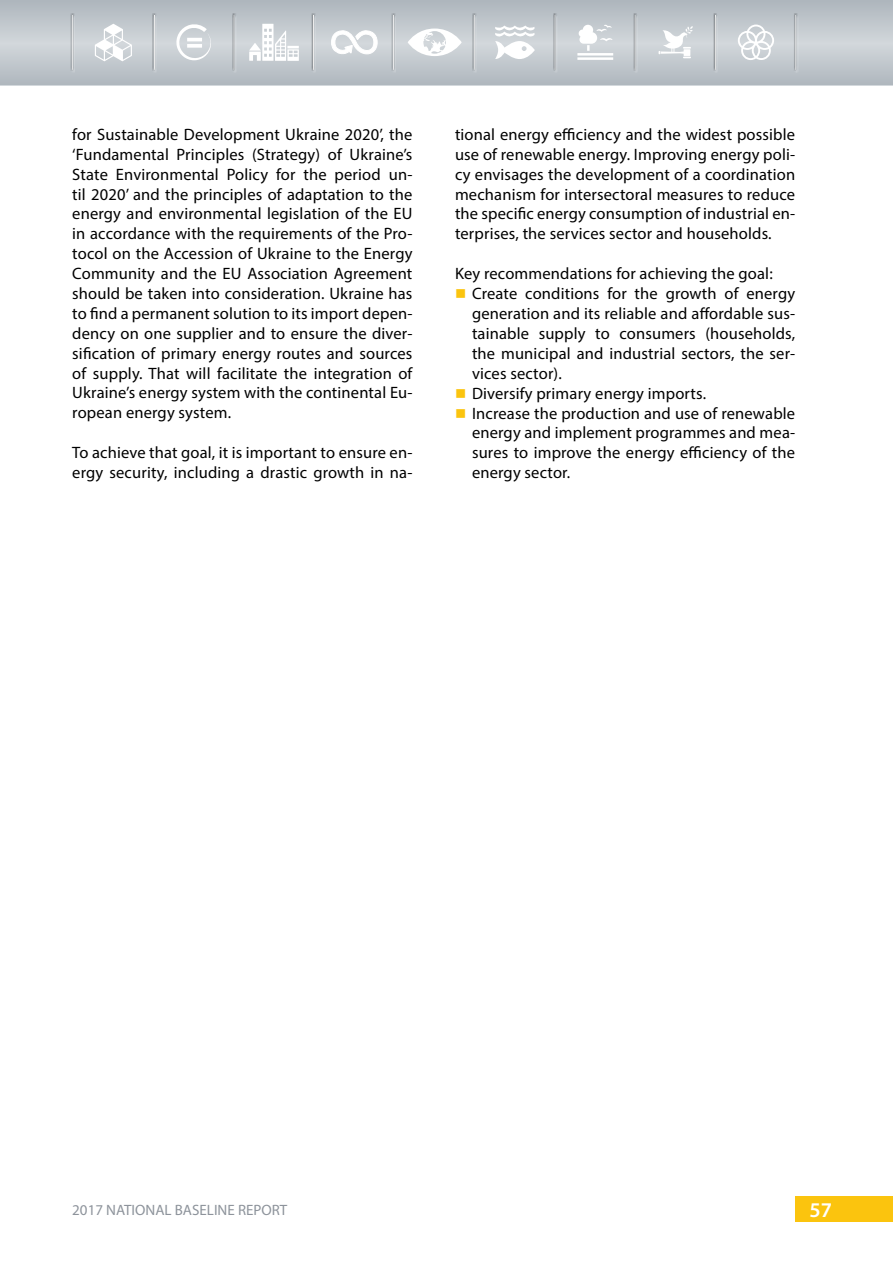
<style>
.page{position:relative;width:893px;height:1263px;background:#fff}
.page>*{position:absolute;margin:0;border:0;box-sizing:border-box;transform-origin:0 0}
.t1{font:600 21px "Myriad Pro";color:#fff}
.Main-x0{font:16.5px/20px "Myriad Pro";letter-spacing:.01em;color:#000;text-align:justify}
.Bullet-x0{font:16.5px/20px "Myriad Pro";letter-spacing:.01em;color:#000;text-align:justify}
.t2{font:15px "Myriad Pro";color:#8d939b}
.s1{color:#fbc40e}
</style>
<div class="page">
<div style="left:795px;top:1196px;width:98px;height:26px;background:#fbc40e"></div>
<svg style="left:0;top:0;width:893px;height:85px;background:#bdc4c9"></svg>
<svg style="left:95px;top:24px;width:37px;height:37px"></svg>
<svg style="left:175px;top:23px;width:38px;height:37px"></svg>
<svg style="left:249px;top:24px;width:50px;height:37px"></svg>
<svg style="left:331px;top:30px;width:46px;height:25px"></svg>
<svg style="left:408px;top:29px;width:54px;height:27px"></svg>
<svg style="left:495px;top:26px;width:40px;height:33px"></svg>
<hr style="left:577px;top:53px;width:36px;height:3px;background:#fff">
<hr style="left:577px;top:57px;width:36px;height:3px;background:#fff">
<svg style="left:579px;top:25px;width:33px;height:26px"></svg>
<svg style="left:659px;top:26px;width:34px;height:32px"></svg>
<svg style="left:738px;top:25px;width:36px;height:35px"></svg>
<div style="left:70px;top:13px;width:5px;height:58px;background:#aab0b6"></div>
<div style="left:70px;top:14px;width:5px;height:59px;background:#000;opacity:.75"></div>
<div style="left:152px;top:13px;width:5px;height:58px;background:#acb3b8"></div>
<div style="left:152px;top:14px;width:5px;height:59px;background:#000;opacity:.75"></div>
<div style="left:231px;top:13px;width:6px;height:58px;background:#fff;opacity:.75"></div>
<div style="left:232px;top:14px;width:5px;height:59px;background:#000;opacity:.75"></div>
<div style="left:311px;top:13px;width:5px;height:58px;background:#a9afb4"></div>
<div style="left:311px;top:14px;width:5px;height:59px;background:#000;opacity:.75"></div>
<div style="left:391px;top:13px;width:5px;height:58px;background:#abb1b7"></div>
<div style="left:391px;top:14px;width:5px;height:59px;background:#000;opacity:.75"></div>
<div style="left:471px;top:13px;width:6px;height:58px;background:#fff;opacity:.75"></div>
<div style="left:472px;top:14px;width:5px;height:59px;background:#000;opacity:.75"></div>
<div style="left:552px;top:13px;width:5px;height:58px;background:#fff;opacity:.75"></div>
<div style="left:553px;top:14px;width:5px;height:59px;background:#000;opacity:.75"></div>
<hr style="left:633px;top:13px;width:4px;height:58px;background:#a6acb2">
<div style="left:633px;top:14px;width:5px;height:59px;background:#000;opacity:.75"></div>
<div style="left:713px;top:13px;width:5px;height:58px;background:#fff;opacity:.75"></div>
<div style="left:713px;top:14px;width:5px;height:59px;background:#000;opacity:.75"></div>
<div style="left:793px;top:13px;width:5px;height:58px;background:#fff;opacity:.75"></div>
<div style="left:793px;top:14px;width:6px;height:59px;background:#000;opacity:.75"></div>
<p class="Main-x0" style="left:72px;top:124px;width:342px">for Sustainable Development Ukraine 2020’, the ‘Fundamental Principles (Strategy) of Ukraine’s State Environmental Policy for the period un&shy;til 2020’ and the principles of adaptation to the energy and environmental legislation of the EU in accordance with the requirements of the Pro&shy;tocol on the Accession of Ukraine to the Energy Community and the EU Association Agreement should be taken into consideration. Ukraine has to find a permanent solution to its import depen&shy;dency on one supplier and to ensure the diver&shy;sification of primary energy routes and sources of supply. That will facilitate the integration of Ukraine’s energy system with the continental Eu&shy;ropean energy system.</p>
<p class="Main-x0" style="left:72px;top:443px;width:342px">To achieve that goal, it is important to ensure en&shy;ergy security, including a drastic growth in na-</p>
<p class="Main-x0" style="left:455px;top:124px;width:342px">tional energy efficiency and the widest possible use of renewable energy. Improving energy poli&shy;cy envisages the development of a coordination mechanism for intersectoral measures to reduce the specific energy consumption of industrial en&shy;terprises, the services sector and households.</p>
<p class="Main-x0" style="left:455px;top:264px;width:319px">Key recommendations for achieving the goal:</p>
<p class="Bullet-x0" style="left:472px;top:283px;width:325px;text-indent:-17px"><span class="s1">■</span> Create conditions for the growth of energy generation and its reliable and affordable sus&shy;tainable supply to consumers (households, the municipal and industrial sectors, the ser&shy;vices sector).</p>
<p class="Bullet-x0" style="left:455px;top:383px;width:253px"><span class="s1">■</span> Diversify primary energy imports.</p>
<p class="Bullet-x0" style="left:472px;top:403px;width:325px;text-indent:-17px"><span class="s1">■</span> Increase the production and use of renewable energy and implement programmes and mea&shy;sures to improve the energy efficiency of the energy sector.</p>
<p class="t2" style="left:72px;top:1201px;width:217px">2017 NATIONAL BASELINE REPORT</p>
<p class="t1" style="left:809px;top:1196px;width:24px">57</p>
</div>
